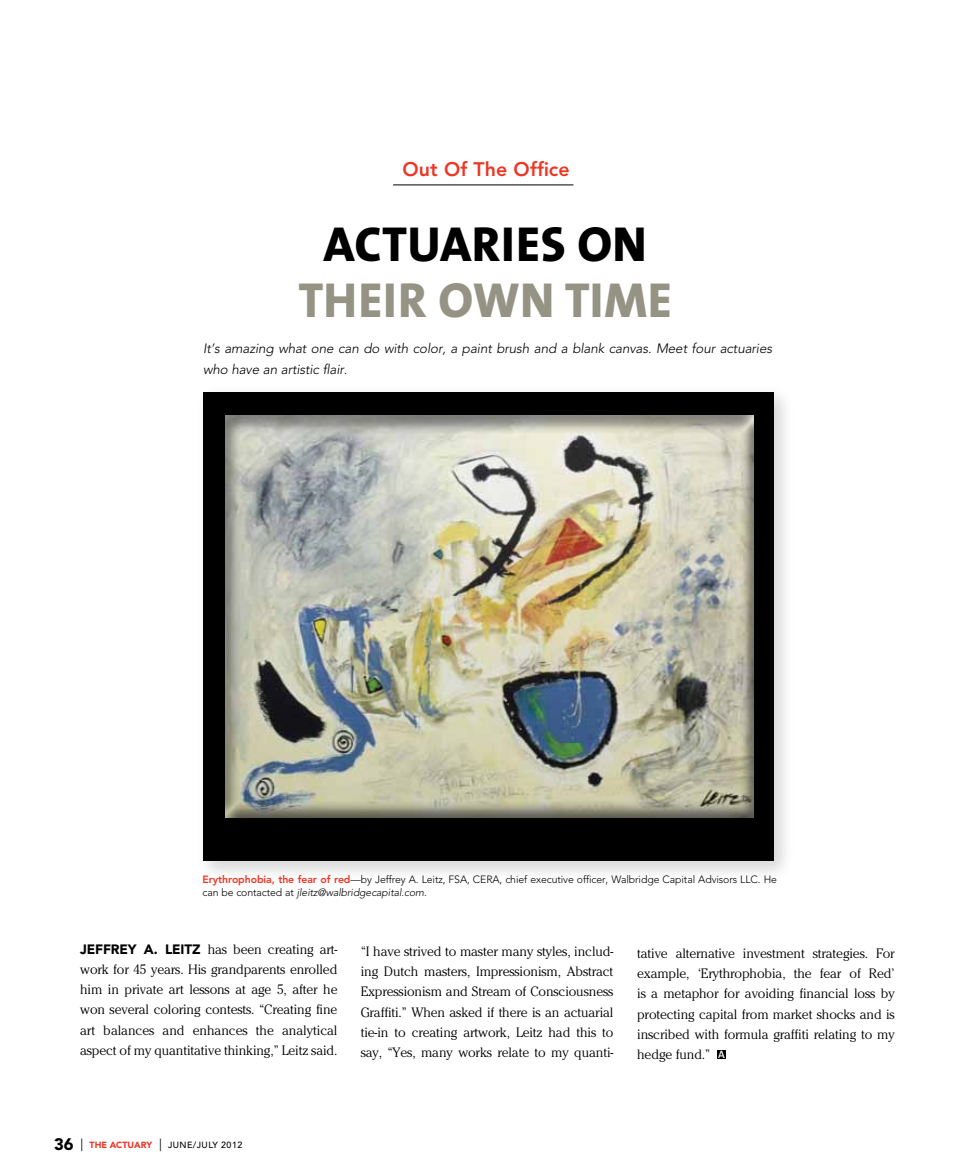
<style>
.page{position:relative;width:972px;height:1175px;background:#fff}
.page>*{position:absolute;margin:0;border:0;box-sizing:border-box;transform-origin:0 0}
.t1{font:800 49.5px "The Mix B8";letter-spacing:.01em;color:#959484}
.t2{font:800 49.5px "The Mix B8";letter-spacing:.005em;color:#000}
.t3{font:800 19.5px "Avenir";letter-spacing:.01em;color:#ee3524}
.t4{font:300 13.5px/20.2px "Cheltenham Std";letter-spacing:-.01em;color:#000;text-align:justify}
.t5{font:italic 300 13.5px/20.2px "Avenir";letter-spacing:-.01em;color:#000}
.t6{font:300 10.5px/13.5px "Avenir";letter-spacing:-.01em;color:#000}
.t7{font:500 8.85px "Avenir";letter-spacing:.05em;color:#000}
.s1{font-weight:800;color:#ee3524}
.s2{font-style:italic}
.s3{font-family:"Avenir";font-weight:900}
.s4{font-family:"The Mix B6";font-weight:600;font-size:10.8px;color:#fff}
.s5{font-weight:900;font-size:16.65px}
.s6{font-weight:400;font-size:12.6px}
.s7{font-weight:900;color:#ee3524}
</style>
<div class="page">
<div style="left:195px;top:383px;width:601px;height:500px;background:#fafafa"></div>
<div style="left:193px;top:382px;width:590px;height:488px;background:#fff;opacity:.3"></div>
<div style="left:203px;top:392px;width:570px;height:468px;background:#000"></div>
<hr style="left:393px;top:184px;width:180px;height:1px;background:#000">
<div style="left:225px;top:417px;width:530px;height:401px;background:#000;opacity:.75"></div>
<div style="left:717px;top:1050px;width:9px;height:9px;background:#000"></div>
<h2 class="t3" style="left:402px;top:158px;width:169px">Out Of The Office</h2>
<h1 class="t2" style="left:324px;top:218px;width:325px">ACTUARIES ON</h1>
<h1 class="t1" style="left:298px;top:274px;width:375px">THEIR OWN TIME</h1>
<p class="t5" style="left:203px;top:339px;width:571px">It’s amazing what one can do with color, a paint brush and a blank canvas. Meet four actuaries who have an artistic flair.</p>
<p class="t6" style="left:202px;top:872px;width:576px"><span class="s1">Erythrophobia, the fear of red</span>—by Jeffrey A. Leitz, FSA, CERA, chief executive officer, Walbridge Capital Advisors LLC. He can be contacted at <span class="s2">jleitz@walbridgecapital.com.</span></p>
<p class="t4" style="left:80px;top:938px;width:259px"><span class="s3">JEFFREY A. LEITZ</span> has been creating art&shy;work for 45 years. His grandparents enrolled him in private art lessons at age 5, after he won several coloring contests. “Creating fine art balances and enhances the analytical aspect of my quantitative thinking,” Leitz said.</p>
<p class="t4" style="left:361px;top:940px;width:254px">“I have strived to master many styles, includ&shy;ing Dutch masters, Impressionism, Abstract Expressionism and Stream of Consciousness Graffiti.” When asked if there is an actuarial tie-in to creating artwork, Leitz had this to say, “Yes, many works relate to my quanti-</p>
<p class="t4" style="left:637px;top:943px;width:259px">tative alternative investment strategies. For example, ‘Erythrophobia, the fear of Red’ is a metaphor for avoiding financial loss by protecting capital from market shocks and is inscribed with formula graffiti relating to my hedge fund.” <span class="s4">A</span></p>
<p class="t7" style="left:54px;top:1139px;width:190px"><span class="s5">36</span> <span class="s6">|</span> <span class="s7">THE ACTUARY</span> <span class="s6">|</span> JUNE/JULY 2012</p>
</div>
